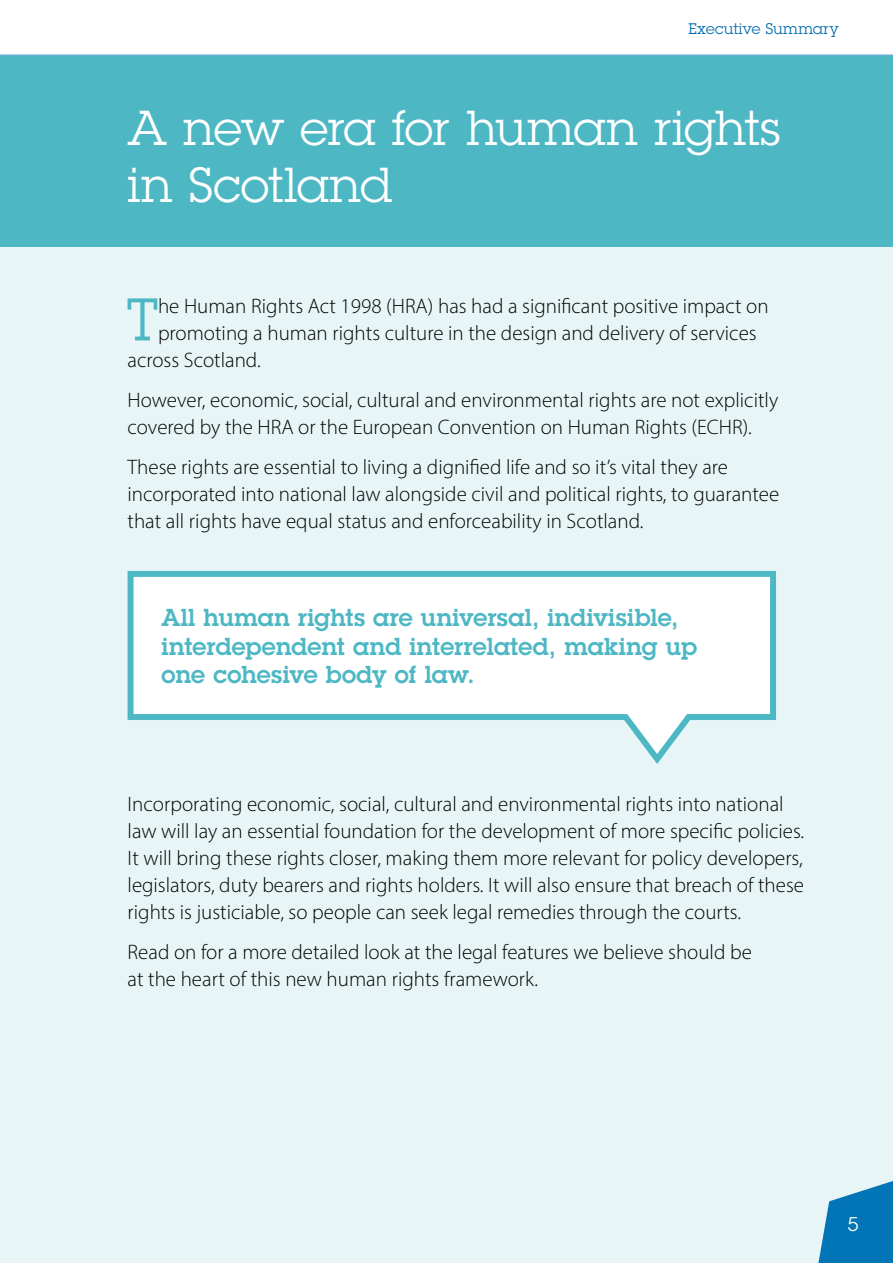
<style>
.page{position:relative;width:893px;height:1263px;background:#fff}
.page>*{position:absolute;margin:0;border:0;box-sizing:border-box;transform-origin:0 0}
.t1{font:58.8px "Lubalin Graph LT";color:#4db8c4}
.t2{font:48px/57.6px "Lubalin Graph LT";letter-spacing:-.01em;color:#fff}
.t3{font:600 24px/28.8px "Lubalin Graph LT";letter-spacing:.01em;color:#4db8c4}
.t4{font:300 21px/27px "Myriad Pro";color:#000}
.t5{font:19.5px "Lubalin Graph LT";color:#fff}
.t6{font:15px "Lubalin Graph LT";letter-spacing:.02em;color:#006caf}
</style>
<div class="page">
<div style="left:0;top:54px;width:893px;height:1209px;background:#e8f5f7"></div>
<div style="left:0;top:55px;width:893px;height:192px;background:#4db8c4"></div>
<svg style="left:0;top:54px;width:893px;height:1px"></svg>
<svg style="left:818px;top:1181px;width:75px;height:82px"></svg>
<svg style="left:127px;top:570px;width:649px;height:194px"></svg>
<p class="t6" style="left:688px;top:19px;width:152px">Executive Summary</p>
<h2 class="t2" style="left:128px;top:98px;width:654px">A new era for human rights in Scotland</h2>
<h1 class="t1" style="left:126px;top:283px;width:33px">T</h1>
<p class="t4" style="left:158px;top:293px;width:612px">he Human Rights Act 1998 (HRA) has had a significant positive impact on</p>
<p class="t4" style="left:158px;top:320px;width:600px">promoting a human rights culture in the design and delivery of services</p>
<p class="t4" style="left:128px;top:347px;width:135px">across Scotland.</p>
<p class="t4" style="left:128px;top:386px;width:652px">However, economic, social, cultural and environmental rights are not explicitly covered by the HRA or the European Convention on Human Rights (ECHR).</p>
<p class="t4" style="left:128px;top:453px;width:653px">These rights are essential to living a dignified life and so it’s vital they are incorporated into national law alongside civil and political rights, to guarantee that all rights have equal status and enforceability in Scotland.</p>
<p class="t3" style="left:162px;top:603px;width:537px">All human rights are universal, indivisible, interdependent and interrelated, making up one cohesive body of law.</p>
<p class="t4" style="left:128px;top:790px;width:678px">Incorporating economic, social, cultural and environmental rights into national law will lay an essential foundation for the development of more specific policies.<br>It will bring these rights closer, making them more relevant for policy developers, legislators, duty bearers and rights holders. It will also ensure that breach of these rights is justiciable, so people can seek legal remedies through the courts.</p>
<p class="t4" style="left:128px;top:938px;width:626px">Read on for a more detailed look at the legal features we believe should be at the heart of this new human rights framework.</p>
<p class="t5" style="left:848px;top:1212px;width:13px">5</p>
</div>
